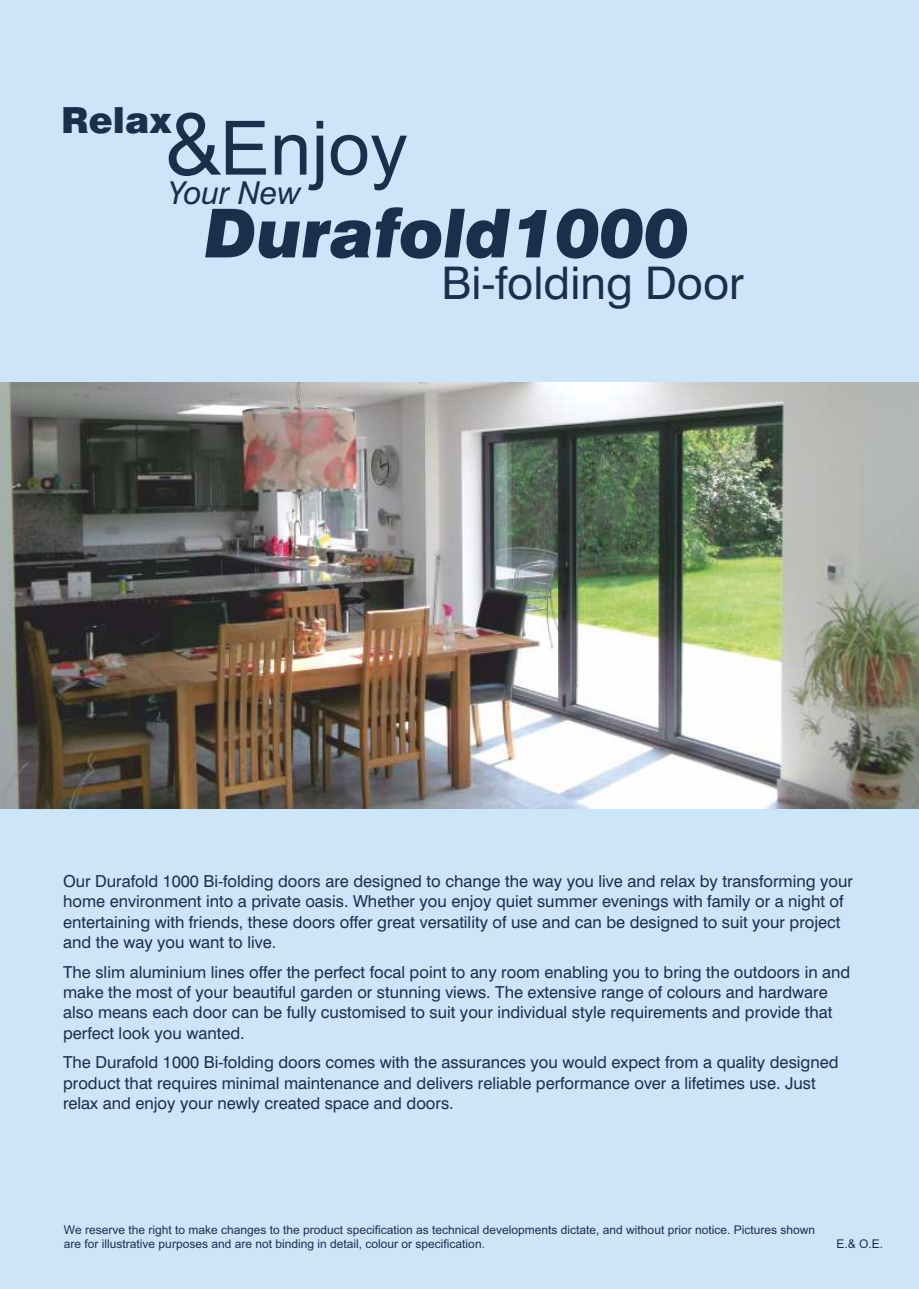
<style>
.page{position:relative;width:919px;height:1289px;background:#fff}
.page>*{position:absolute;margin:0;border:0;box-sizing:border-box;transform-origin:0 0}
.t1{font:84px "Swiss 721 BT";color:#18304c}
.t2{font:75px "Arial";color:#18304c}
.t3{font:italic 900 67.5px "Swiss 721 BT";color:#18304c}
.t4{font:45px "Swiss 721 BT";color:#18304c}
.t5{font:900 36px "Swiss 721 BT";color:#18304c}
.t6{font:italic 31.5px "Swiss 721 BT";color:#18304c}
.t7{font:16.5px/20.4px "Swiss 721 BT";color:#18304c}
.t8{font:12px/13.4px "Arial";color:#18304c}
</style>
<div class="page">
<div style="left:0;top:0;width:918px;height:1288px;background:#cde5f8"></div>
<img style="left:0;top:383px;width:918px;height:425px">
<h3 class="t5" style="left:61px;top:106px;width:111px">Relax</h3>
<h1 class="t1" style="left:164px;top:111px;width:59px">&amp;</h1>
<h3 class="t3" style="left:204px;top:206px;width:486px">Durafold1000</h3>
<h2 class="t2" style="left:220px;top:120px;width:189px">Enjoy</h2>
<h3 class="t6" style="left:169px;top:180px;width:133px">Your New</h3>
<h3 class="t4" style="left:441px;top:264px;width:304px">Bi-folding Door</h3>
<p class="t7" style="left:63px;top:872px;width:791px">Our Durafold 1000 Bi-folding doors are designed to change the way you live and relax by transforming your home environment into a private oasis. Whether you enjoy quiet summer evenings with family or a night of entertaining with friends, these doors offer great versatility of use and can be designed to suit your project and the way you want to live.</p>
<p class="t7" style="left:63px;top:963px;width:788px">The slim aluminium lines offer the perfect focal point to any room enabling you to bring the outdoors in and make the most of your beautiful garden or stunning views. The extensive range of colours and hardware also means each door can be fully customised to suit your individual style requirements and provide that perfect look you wanted.</p>
<p class="t7" style="left:63px;top:1053px;width:777px">The Durafold 1000 Bi-folding doors comes with the assurances you would expect from a quality designed product that requires minimal maintenance and delivers reliable performance over a lifetimes use. Just relax and enjoy your newly created space and doors.</p>
<p class="t8" style="left:64px;top:1224px;width:752px">We reserve the right to make changes to the product specification as technical developments dictate, and without prior notice. Pictures shown are for illustrative purposes and are not binding in detail, colour or specification.</p>
<p class="t8" style="left:836px;top:1238px;width:48px">E.&amp; O.E.</p>
</div>
